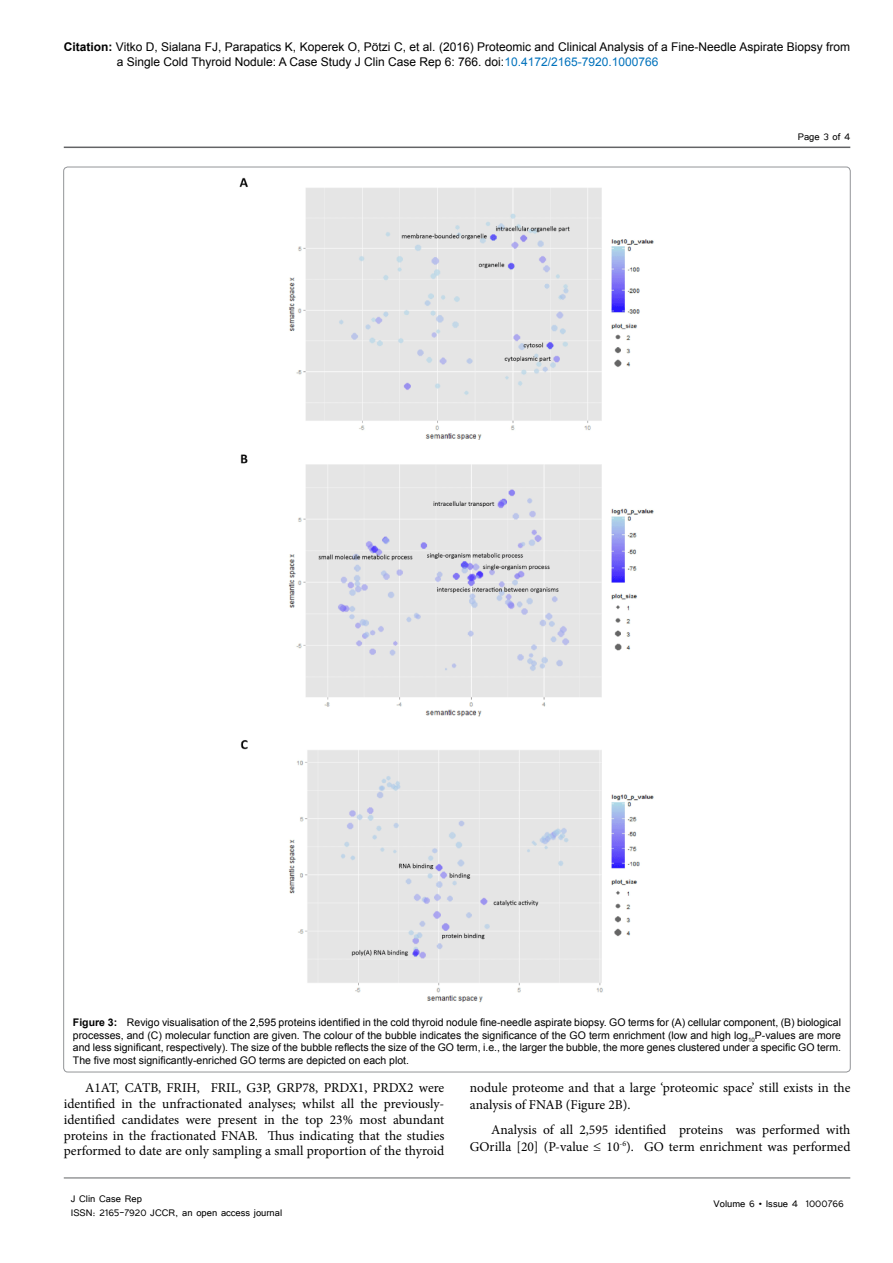
<style>
.page{position:relative;width:893px;height:1263px;background:#fff}
.page>*{position:absolute;margin:0;border:0;box-sizing:border-box;transform-origin:0 0}
.t1{font:13.5px/15.8px "Minion Pro";color:#000;text-align:justify}
.t2{font:12px/14.4px "Arial";color:#000}
.t3{font:12px/14.4px "Tunga";color:#000}
.t4{font:10.5px/12.6px "Arial";color:#000;text-align:justify}
.s1{font-weight:700}
.s2{color:#0072bc}
</style>
<div class="page">
<hr style="left:64px;top:147px;width:786px;height:1px;background:#636466">
<hr style="left:64px;top:1178px;width:786px;height:1px;background:#636466">
<img style="left:240px;top:177px;width:414px;height:826px">
<p class="t2" style="left:117px;top:40px;width:735px;text-indent:-53px"><span class="s1">Citation:</span> Vitko D, Sialana FJ, Parapatics K, Koperek O, Pötzi C, et al. (2016) Proteomic and Clinical Analysis of a Fine-Needle Aspirate Biopsy from a Single Cold Thyroid Nodule: A Case Study J Clin Case Rep 6: 766. doi:<span class="s2">10.4172/2165-7920.1000766</span></p>
<p class="t3" style="left:798px;top:128px;width:54px">Page 3 of 4</p>
<p class="t4" style="left:73px;top:1016px;width:770px"><span class="s1">Figure 3:</span> Revigo visualisation of the 2,595 proteins identified in the cold thyroid nodule fine-needle aspirate biopsy. GO terms for (A) cellular component, (B) biological processes, and (C) molecular function are given. The colour of the bubble indicates the significance of the GO term enrichment (low and high log<sub>10</sub>P-values are more and less significant, respectively). The size of the bubble reflects the size of the GO term, i.e., the larger the bubble, the more genes clustered under a specific GO term.<br>The five most significantly-enriched GO terms are depicted on each plot.</p>
<p class="t1" style="left:64px;top:1080px;width:382px;text-indent:21px">A1AT, CATB, FRIH, FRIL, G3P, GRP78, PRDX1, PRDX2 were identified in the unfractionated analyses; whilst all the previously&shy;identified candidates were present in the top 23% most abundant proteins in the fractionated FNAB. Thus indicating that the studies performed to date are only sampling a small proportion of the thyroid</p>
<p class="t1" style="left:470px;top:1080px;width:382px;line-height:16.6px">nodule proteome and that a large ‘proteomic space’ still exists in the analysis of FNAB (Figure 2B).</p>
<p class="t1" style="left:470px;top:1121px;width:382px;line-height:16.6px;text-align:right">Analysis of all 2,595 identified proteins was performed with<br>GOrilla [20] (P-value ≤ 10<sup>-6</sup>). GO term enrichment was performed</p>
<p class="t3" style="left:71px;top:1190px;width:213px">J Clin Case Rep<br>ISSN: 2165-7920 JCCR, an open access journal</p>
<p class="t3" style="left:714px;top:1196px;width:132px">Volume 6 • Issue 4 1000766</p>
</div>
